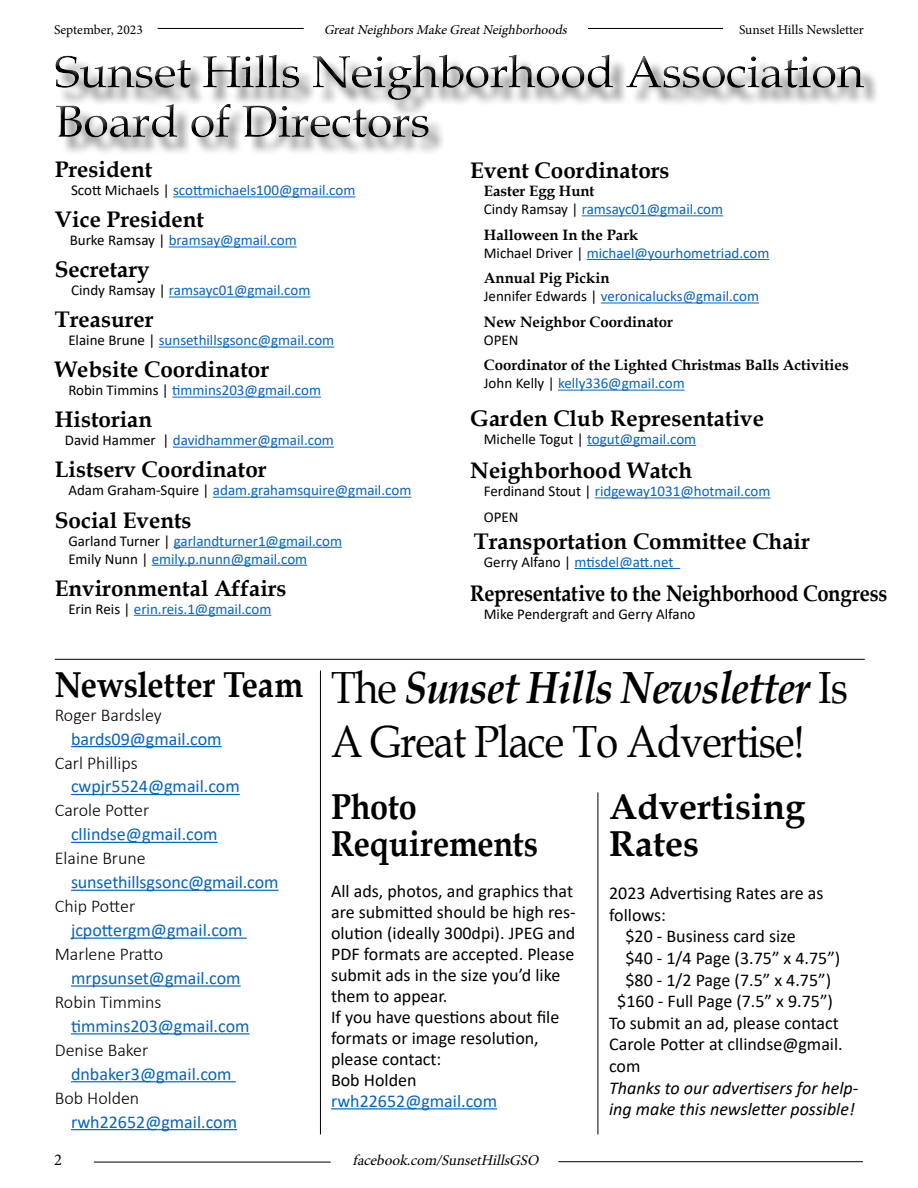
<style>
.page{position:relative;width:918px;height:1188px;background:#fff}
.page>*{position:absolute;margin:0;border:0;box-sizing:border-box;transform-origin:0 0}
.t1{font:45px/54px "Book Antiqua";letter-spacing:-.025em;color:#000;scale:.9 1}
.t2{font:700 36px/37.5px "Book Antiqua";color:#000;scale:.9 1}
.t3{font:700 36px/37.5px "Book Antiqua";color:#000}
.t4{font:700 22.5px "Book Antiqua";color:#000}
.t5{font:700 22.5px "Book Antiqua";color:#000;scale:.9 1}
.t6{font:18px/21px "Calibri";color:#000}
.t7{font:18px "Calibri";color:#0563c1}
.t8{font:300 18px "Calibri";color:#000}
.t9{font:italic 18px/21.6px "Calibri";color:#000}
.t10{font:16.5px "Minion Pro";color:#000}
.t11{font:15px/18px "Calibri";color:#0563c1}
.t12{font:700 15px "Book Antiqua";color:#000}
.t13{font:15px "Calibri";color:#000}
.t14{font:italic 15px "Minion Pro";color:#000}
.t15{font:italic 13.5px "Minion Pro";color:#000}
.t16{font:13.5px "Minion Pro";color:#000}
.s1{color:#000}
.s2{font-weight:700;font-style:italic}
</style>
<div class="page">
<hr style="left:94px;top:1162px;width:237px;height:1px;background:#000">
<hr style="left:558px;top:1161px;width:305px;height:1px;background:#000">
<hr style="left:588px;top:28px;width:135px;height:1px;background:#000">
<hr style="left:158px;top:28px;width:146px;height:1px;background:#000">
<div style="left:58px;top:58px;width:824px;height:98px;background:#000;opacity:.6"></div>
<div style="left:48px;top:48px;width:827px;height:100px;background:#000;opacity:.75"></div>
<hr style="left:173px;top:196px;width:182px;height:1px;background:#0563c1">
<hr style="left:169px;top:247px;width:128px;height:1px;background:#0563c1">
<hr style="left:169px;top:297px;width:141px;height:1px;background:#0563c1">
<hr style="left:159px;top:347px;width:175px;height:1px;background:#0563c1">
<hr style="left:172px;top:397px;width:149px;height:1px;background:#0563c1">
<hr style="left:173px;top:447px;width:161px;height:1px;background:#0563c1">
<hr style="left:213px;top:497px;width:198px;height:1px;background:#0563c1">
<hr style="left:174px;top:547px;width:168px;height:1px;background:#0563c1">
<hr style="left:152px;top:565px;width:155px;height:1px;background:#0563c1">
<hr style="left:134px;top:615px;width:137px;height:1px;background:#0563c1">
<hr style="left:587px;top:445px;width:109px;height:1px;background:#0563c1">
<hr style="left:595px;top:497px;width:176px;height:1px;background:#0563c1">
<hr style="left:575px;top:568px;width:105px;height:1px;background:#0563c1">
<hr style="left:582px;top:215px;width:141px;height:1px;background:#0563c1">
<hr style="left:587px;top:259px;width:182px;height:1px;background:#0563c1">
<hr style="left:601px;top:302px;width:158px;height:1px;background:#0563c1">
<hr style="left:558px;top:390px;width:127px;height:1px;background:#0563c1">
<hr style="left:331px;top:1108px;width:166px;height:1px;background:#0563c1">
<hr style="left:71px;top:746px;width:151px;height:1px;background:#0563c1">
<hr style="left:71px;top:794px;width:169px;height:1px;background:#0563c1">
<hr style="left:71px;top:842px;width:147px;height:1px;background:#0563c1">
<hr style="left:71px;top:890px;width:208px;height:1px;background:#0563c1">
<hr style="left:71px;top:938px;width:176px;height:1px;background:#0563c1">
<hr style="left:71px;top:985px;width:170px;height:2px;background:#0563c1">
<hr style="left:71px;top:1033px;width:179px;height:1px;background:#0563c1">
<hr style="left:71px;top:1081px;width:165px;height:1px;background:#0563c1">
<hr style="left:71px;top:1129px;width:166px;height:1px;background:#0563c1">
<hr style="left:55px;top:659px;width:810px;height:1px;background:#000">
<hr style="left:320px;top:671px;width:1px;height:463px;background:#000">
<hr style="left:598px;top:792px;width:1px;height:342px;background:#000">
<p class="t16" style="left:54px;top:21px;width:90px">September, 2023</p>
<p class="t15" style="left:324px;top:21px;width:248px">GreatNeighborsMakeGreatNeighborhoods</p>
<p class="t16" style="left:739px;top:21px;width:126px">Sunset Hills Newsletter</p>
<h3 class="t4" style="left:55px;top:154px;width:99px">President</h3>
<p class="t11" style="left:71px;top:181px;width:286px"><span class="s1">Scott Michaels |</span> scottmichaels100@gmail.com</p>
<h3 class="t4" style="left:55px;top:204px;width:151px">Vice President</h3>
<p class="t11" style="left:70px;top:231px;width:228px"><span class="s1">Burke Ramsay |</span> bramsay@gmail.com</p>
<h3 class="t4" style="left:55px;top:254px;width:96px">Secretary</h3>
<p class="t11" style="left:71px;top:281px;width:241px"><span class="s1">Cindy Ramsay |</span> ramsayc01@gmail.com</p>
<h3 class="t4" style="left:55px;top:304px;width:100px">Treasurer</h3>
<p class="t11" style="left:68px;top:331px;width:267px"><span class="s1">Elaine Brune |</span> sunsethillsgsonc@gmail.com</p>
<h3 class="t4" style="left:55px;top:354px;width:216px">Website Coordinator</h3>
<p class="t11" style="left:68px;top:381px;width:254px"><span class="s1">Robin Timmins |</span> timmins203@gmail.com</p>
<h3 class="t4" style="left:55px;top:404px;width:99px">Historian</h3>
<p class="t11" style="left:65px;top:431px;width:270px"><span class="s1">David Hammer |</span> davidhammer@gmail.com</p>
<h3 class="t4" style="left:55px;top:455px;width:213px">Listserv Coordinator</h3>
<p class="t11" style="left:68px;top:481px;width:344px"><span class="s1">Adam Graham-Squire |</span> adam.grahamsquire@gmail.com</p>
<h3 class="t4" style="left:55px;top:505px;width:138px">Social Events</h3>
<p class="t11" style="left:68px;top:531px;width:275px"><span class="s1">Garland Turner |</span> garlandturner1@gmail.com<br><span class="s1">Emily Nunn |</span> emily.p.nunn@gmail.com</p>
<h3 class="t4" style="left:55px;top:573px;width:233px">Environmental Affairs</h3>
<p class="t11" style="left:68px;top:599px;width:205px"><span class="s1">Erin Reis |</span> erin.reis.1@gmail.com</p>
<h3 class="t4" style="left:470px;top:155px;width:201px">Event Coordinators</h3>
<p class="t12" style="left:484px;top:181px;width:112px">Easter Egg Hunt</p>
<p class="t11" style="left:484px;top:200px;width:241px"><span class="s1">Cindy Ramsay |</span> ramsayc01@gmail.com</p>
<p class="t12" style="left:484px;top:224px;width:156px">Halloween In the Park</p>
<p class="t11" style="left:484px;top:243px;width:287px"><span class="s1">Michael Driver |</span> michael@yourhometriad.com</p>
<p class="t12" style="left:484px;top:268px;width:127px">Annual Pig Pickin</p>
<p class="t11" style="left:484px;top:287px;width:277px"><span class="s1">Jennifer Edwards |</span> veronicalucks@gmail.com</p>
<p class="t12" style="left:484px;top:312px;width:191px">New Neighbor Coordinator</p>
<p class="t13" style="left:484px;top:329px;width:36px">OPEN</p>
<p class="t12" style="left:484px;top:355px;width:366px">Coordinator of the Lighted Christmas Balls Activities</p>
<p class="t11" style="left:484px;top:374px;width:202px"><span class="s1">John Kelly |</span> kelly336@gmail.com</p>
<h3 class="t4" style="left:470px;top:403px;width:295px">Garden Club Representative</h3>
<p class="t11" style="left:484px;top:429px;width:214px"><span class="s1">Michelle Togut |</span> togut@gmail.com</p>
<h3 class="t4" style="left:470px;top:455px;width:223px">Neighborhood Watch</h3>
<p class="t11" style="left:484px;top:478px;width:288px;line-height:25.5px"><span class="s1">Ferdinand Stout |</span> ridgeway1031@hotmail.com<br><span class="s1">OPEN</span></p>
<h3 class="t4" style="left:474px;top:526px;width:338px">Transportation Committee Chair</h3>
<p class="t11" style="left:484px;top:552px;width:191px"><span class="s1">Gerry Alfano |</span> mtisdel@att.net</p>
<h3 class="t5" style="left:470px;top:578px;width:465px">Representative to the Neighborhood Congress</h3>
<p class="t13" style="left:484px;top:604px;width:213px">Mike Pendergraft and Gerry Alfano</p>
<h2 class="t2" style="left:55px;top:666px;width:278px">Newsletter Team</h2>
<p class="t8" style="left:55px;top:704px;width:109px">Roger Bardsley</p>
<p class="t7" style="left:71px;top:726px;width:152px">bards09@gmail.com</p>
<p class="t8" style="left:55px;top:751px;width:84px">Carl Phillips</p>
<p class="t7" style="left:71px;top:774px;width:170px">cwpjr5524@gmail.com</p>
<p class="t8" style="left:55px;top:799px;width:96px">Carole Potter</p>
<p class="t7" style="left:71px;top:822px;width:148px">cllindse@gmail.com</p>
<p class="t8" style="left:55px;top:847px;width:93px">Elaine Brune</p>
<p class="t7" style="left:71px;top:870px;width:209px">sunsethillsgsonc@gmail.com</p>
<p class="t8" style="left:55px;top:895px;width:82px">Chip Potter</p>
<p class="t7" style="left:71px;top:918px;width:173px">jcpottergm@gmail.com</p>
<p class="t8" style="left:55px;top:943px;width:110px">Marlene Pratto</p>
<p class="t7" style="left:71px;top:966px;width:171px">mrpsunset@gmail.com</p>
<p class="t8" style="left:55px;top:991px;width:108px">Robin Timmins</p>
<p class="t7" style="left:71px;top:1013px;width:180px">timmins203@gmail.com</p>
<p class="t8" style="left:55px;top:1039px;width:95px">Denise Baker</p>
<p class="t7" style="left:71px;top:1061px;width:162px">dnbaker3@gmail.com</p>
<p class="t8" style="left:55px;top:1087px;width:86px">Bob Holden</p>
<p class="t7" style="left:71px;top:1109px;width:168px">rwh22652@gmail.com</p>
<h1 class="t1" style="left:331px;top:660px;width:576px">The <span class="s2">Sunset Hills Newsletter</span> Is<br>A Great Place To Advertise!</h1>
<h2 class="t2" style="left:331px;top:787px;width:232px">Photo<br>Requirements</h2>
<p class="t6" style="left:331px;top:880px;width:246px">All ads, photos, and graphics that are submitted should be high res&shy;olution (ideally 300dpi). JPEG and<br>PDF formats are accepted. Please submit ads in the size you’d like them to appear.<br>If you have questions about file formats or image resolution, please contact:<br>Bob Holden</p>
<p class="t7" style="left:331px;top:1088px;width:168px">rwh22652@gmail.com</p>
<h2 class="t3" style="left:609px;top:787px;width:197px">Advertising<br>Rates</h2>
<p class="t6" style="left:609px;top:882px;width:216px">2023 Advertising Rates are as</p>
<p class="t6" style="left:609px;top:904px;width:58px">follows:</p>
<p class="t6" style="left:625px;top:926px;width:172px">$20 - Business card size</p>
<p class="t6" style="left:625px;top:947px;width:216px">$40 - 1/4 Page (3.75” x 4.75”)</p>
<p class="t6" style="left:625px;top:969px;width:207px">$80 - 1/2 Page (7.5” x 4.75”)</p>
<p class="t6" style="left:617px;top:990px;width:217px">$160 - Full Page (7.5” x 9.75”)</p>
<p class="t6" style="left:609px;top:1012px;width:231px">To submit an ad, please contact</p>
<p class="t6" style="left:609px;top:1034px;width:235px">Carole Potter at cllindse@gmail.</p>
<p class="t6" style="left:609px;top:1055px;width:33px">com</p>
<p class="t9" style="left:609px;top:1076px;width:251px">Thanks to our advertisers for help&shy;ing make this newsletter possible!</p>
<p class="t10" style="left:54px;top:1149px;width:9px">2</p>
<p class="t14" style="left:353px;top:1150px;width:192px">facebook.com/SunsetHillsGSO</p>
</div>
